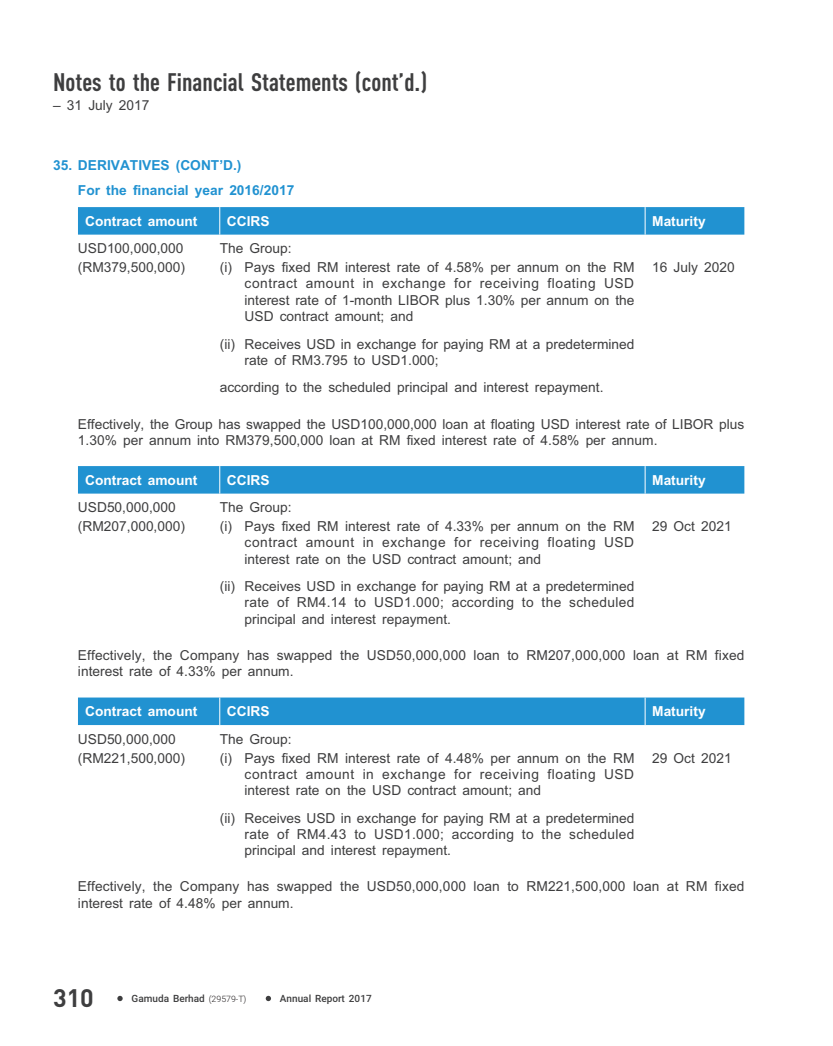
<style>
.page{position:relative;width:833px;height:1046px;background:#fff}
.page>*{position:absolute;margin:0;border:0;box-sizing:border-box;transform-origin:0 0}
.t1{font:700 25px "DIN Cond";color:#3e3e3f}
.t2{font:700 25px "DIN";color:#3e3e3f}
.t3{font:13.75px/16.2px "Arial";color:#3e3e3f;text-align:justify}
.t4{font:700 13.75px "Arial";color:#fff}
.t5{font:700 13.75px/25px "Arial";color:#2192d1}
.t6{font:500 10px "Roboto";color:#3e3e3f}
.s1{font-weight:300;font-size:8.75px;color:#231f20}
</style>
<div class="page">
<div style="left:78px;top:207px;width:666px;height:27px;background:#2192d1"></div>
<div style="left:78px;top:466px;width:666px;height:27px;background:#2192d1"></div>
<div style="left:78px;top:697px;width:666px;height:28px;background:#2192d1"></div>
<svg style="left:117px;top:995px;width:6px;height:5px"></svg>
<svg style="left:266px;top:995px;width:5px;height:5px"></svg>
<h1 class="t1" style="left:53px;top:73px;width:375px">Notes to the Financial Statements (cont’d.)</h1>
<p class="t3" style="left:53px;top:98px;width:98px">– 31 July 2017</p>
<p class="t5" style="left:78px;top:153px;width:218px;text-indent:-25px">35. DERIVATIVES (CONT’D.)<br>For the financial year 2016/2017</p>
<p class="t4" style="left:85px;top:216px;width:114px">Contract amount</p>
<p class="t4" style="left:227px;top:216px;width:44px">CCIRS</p>
<p class="t4" style="left:652px;top:216px;width:55px">Maturity</p>
<p class="t3" style="left:78px;top:242px;width:107px">USD100,000,000</p>
<p class="t3" style="left:220px;top:242px;width:73px">The Group:</p>
<p class="t3" style="left:78px;top:260px;width:108px">(RM379,500,000)</p>
<p class="t3" style="left:244px;top:260px;width:391px;text-indent:-25px">(i) Pays fixed RM interest rate of 4.58% per annum on the RM contract amount in exchange for receiving floating USD interest rate of 1-month LIBOR plus 1.30% per annum on the USD contract amount; and</p>
<p class="t3" style="left:652px;top:260px;width:84px">16 July 2020</p>
<p class="t3" style="left:244px;top:337px;width:391px;text-indent:-25px">(ii) Receives USD in exchange for paying RM at a predetermined rate of RM3.795 to USD1.000;</p>
<p class="t3" style="left:220px;top:380px;width:385px">according to the scheduled principal and interest repayment.</p>
<p class="t3" style="left:78px;top:417px;width:668px">Effectively, the Group has swapped the USD100,000,000 loan at floating USD interest rate of LIBOR plus<br>1.30% per annum into RM379,500,000 loan at RM fixed interest rate of 4.58% per annum.</p>
<p class="t4" style="left:85px;top:475px;width:114px">Contract amount</p>
<p class="t4" style="left:227px;top:475px;width:44px">CCIRS</p>
<p class="t4" style="left:652px;top:475px;width:55px">Maturity</p>
<p class="t3" style="left:78px;top:500px;width:99px">USD50,000,000</p>
<p class="t3" style="left:220px;top:500px;width:73px">The Group:</p>
<p class="t3" style="left:78px;top:519px;width:108px">(RM207,000,000)</p>
<p class="t3" style="left:244px;top:519px;width:391px;text-indent:-25px">(i) Pays fixed RM interest rate of 4.33% per annum on the RM contract amount in exchange for receiving floating USD interest rate on the USD contract amount; and</p>
<p class="t3" style="left:652px;top:519px;width:81px">29 Oct 2021</p>
<p class="t3" style="left:244px;top:579px;width:391px;text-indent:-25px">(ii) Receives USD in exchange for paying RM at a predetermined rate of RM4.14 to USD1.000; according to the scheduled principal and interest repayment.</p>
<p class="t3" style="left:78px;top:648px;width:668px">Effectively, the Company has swapped the USD50,000,000 loan to RM207,000,000 loan at RM fixed interest rate of 4.33% per annum.</p>
<p class="t4" style="left:85px;top:706px;width:114px">Contract amount</p>
<p class="t4" style="left:227px;top:706px;width:44px">CCIRS</p>
<p class="t4" style="left:652px;top:706px;width:55px">Maturity</p>
<p class="t3" style="left:78px;top:732px;width:99px">USD50,000,000</p>
<p class="t3" style="left:220px;top:732px;width:73px">The Group:</p>
<p class="t3" style="left:78px;top:750px;width:108px">(RM221,500,000)</p>
<p class="t3" style="left:244px;top:750px;width:391px;text-indent:-25px">(i) Pays fixed RM interest rate of 4.48% per annum on the RM contract amount in exchange for receiving floating USD interest rate on the USD contract amount; and</p>
<p class="t3" style="left:652px;top:750px;width:81px">29 Oct 2021</p>
<p class="t3" style="left:244px;top:810px;width:391px;text-indent:-25px">(ii) Receives USD in exchange for paying RM at a predetermined rate of RM4.43 to USD1.000; according to the scheduled principal and interest repayment.</p>
<p class="t3" style="left:78px;top:879px;width:668px">Effectively, the Company has swapped the USD50,000,000 loan to RM221,500,000 loan at RM fixed interest rate of 4.48% per annum.</p>
<h1 class="t2" style="left:53px;top:988px;width:42px">310</h1>
<p class="t6" style="left:131px;top:994px;width:116px">Gamuda Berhad <span class="s1">(29579-T)</span></p>
<p class="t6" style="left:280px;top:994px;width:93px">Annual Report 2017</p>
</div>
